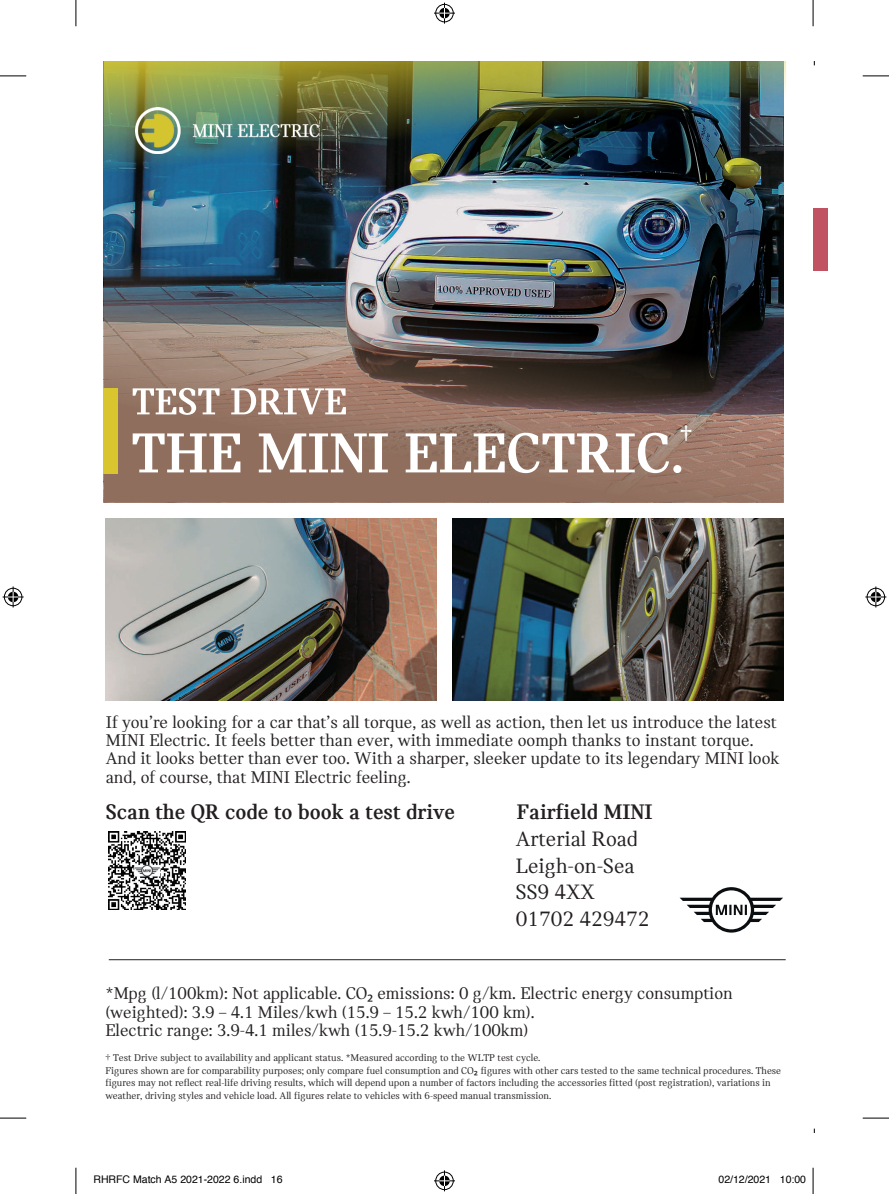
<style>
.page{position:relative;width:889px;height:1194px;background:#fff}
.page>*{position:absolute;margin:0;border:0;box-sizing:border-box;transform-origin:0 0}
.t1{font:700 26.25px "MINI Serif";color:#fff}
.t2{font:700 22.22px "MINI Serif";color:#231f20}
.t3{font:22.22px/26.6px "MINI Serif";color:#231f20}
.t4{font:18.03px/18.4px "MINI Serif";color:#231f20}
.t5{font:10.5px/12.6px "MINI Serif";color:#231f20}
.t6{font:10.5px "Helvetica";color:#000}
.s1{font-family:"Myriad Pro"}
.s2{font-family:"BMW Type Next"}
</style>
<div class="page">
<svg style="left:104px;top:392px;width:679px;height:110px;background:#8e6e60"></svg>
<svg style="left:679px;top:887px;width:104px;height:45px"></svg>
<div style="left:104px;top:388px;width:14px;height:85px;background:#d9c62f"></div>
<img style="left:452px;top:518px;width:331px;height:182px">
<svg style="left:133px;top:433px;width:107px;height:39px"></svg>
<svg style="left:259px;top:433px;width:129px;height:39px"></svg>
<svg style="left:405px;top:433px;width:264px;height:40px"></svg>
<div style="left:673px;top:465px;width:8px;height:8px;background:#fff;border-radius:50%"></div>
<svg style="left:133px;top:392px;width:86px;height:23px"></svg>
<svg style="left:231px;top:392px;width:115px;height:22px"></svg>
<img style="left:108px;top:831px;width:78px;height:78px">
<img style="left:106px;top:518px;width:331px;height:182px">
<hr style="left:109px;top:959px;width:676px;height:1px;background:#231f20">
<img style="left:103px;top:61px;width:683px;height:331px">
<img style="left:135px;top:108px;width:184px;height:45px">
<div style="left:813px;top:209px;width:14px;height:62px;background:#c05262"></div>
<svg style="left:0;top:76px;width:26px;height:1px"></svg>
<svg style="left:862px;top:75px;width:27px;height:2px"></svg>
<svg style="left:0;top:1117px;width:26px;height:1px"></svg>
<svg style="left:862px;top:1117px;width:27px;height:2px"></svg>
<svg style="left:76px;top:0;width:1px;height:26px"></svg>
<svg style="left:76px;top:1167px;width:1px;height:26px"></svg>
<svg style="left:812px;top:0;width:1px;height:26px"></svg>
<svg style="left:812px;top:1167px;width:1px;height:26px"></svg>
<svg style="left:434px;top:3px;width:21px;height:21px"></svg>
<svg style="left:434px;top:1170px;width:21px;height:21px"></svg>
<svg style="left:3px;top:586px;width:21px;height:21px"></svg>
<svg style="left:865px;top:586px;width:21px;height:21px"></svg>
<h1 class="t1" style="left:680px;top:419px;width:14px">†</h1>
<p class="t4" style="left:106px;top:712px;width:675px">If you’re looking for a car that’s all torque, as well as action, then let us introduce the latest MINI Electric. It feels better than ever, with immediate oomph thanks to instant torque.<br>And it looks better than ever too. With a sharper, sleeker update to its legendary MINI look and, of course, that MINI Electric feeling.</p>
<h2 class="t2" style="left:106px;top:799px;width:351px">Scan the QR code to book a test drive</h2>
<h2 class="t2" style="left:517px;top:799px;width:137px">Fairfield MINI</h2>
<h2 class="t3" style="left:516px;top:825px;width:135px">Arterial Road<br>Leigh-on-Sea<br>SS9 4XX<br>01702 429472</h2>
<h3 class="t4" style="left:105px;top:984px;width:628px">*Mpg (l/100km): Not applicable. CO<span class="s1">2</span> emissions: 0 g/km. Electric energy consumption (weighted): 3.9 – 4.1 Miles/kwh (15.9 – 15.2 kwh/100 km).<br>Electric range: 3.9-4.1 miles/kwh (15.9-15.2 kwh/100km)</h3>
<p class="t5" style="left:105px;top:1051px;width:677px">† Test Drive subject to availability and applicant status. *Measured according to the WLTP test cycle.<br>Figures shown are for comparability purposes; only compare fuel consumption and CO<span class="s2">₂</span> figures with other cars tested to the same technical procedures. These figures may not reflect real-life driving results, which will depend upon a number of factors including the accessories fitted (post registration), variations in weather, driving styles and vehicle load. All figures relate to vehicles with 6-speed manual transmission.</p>
<p class="t6" style="left:93px;top:1171px;width:191px">RHRFC Match A5 2021-2022 6.indd 16</p>
<p class="t6" style="left:718px;top:1171px;width:89px">02/12/2021 10:00</p>
</div>
